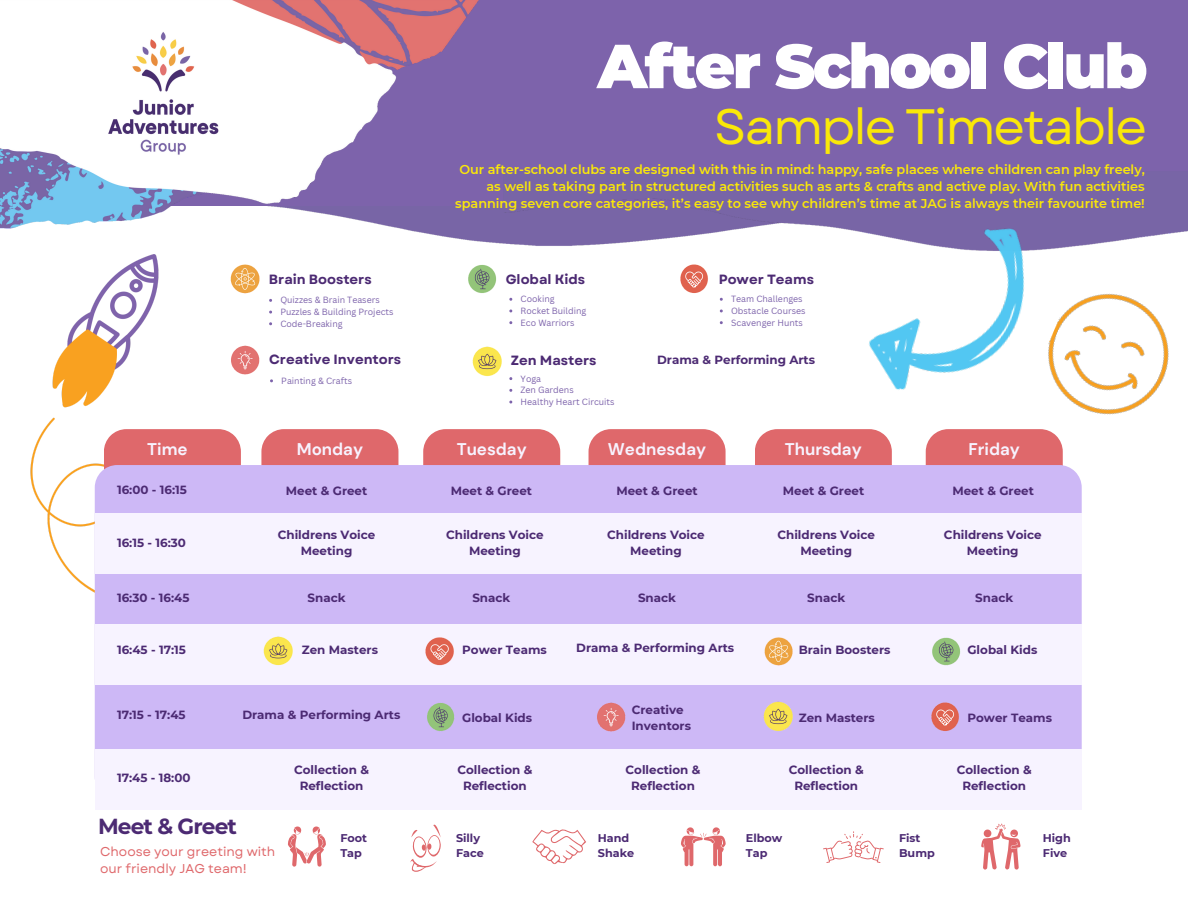
<style>
.page{position:relative;width:1188px;height:918px;background:#fff}
.page>*{position:absolute;margin:0;border:0;box-sizing:border-box;transform-origin:0 0}
.t1{font:900 62.1px "Montserrat";letter-spacing:-.04em;color:#fff}
.t2{font:49.65px "Garet";letter-spacing:-.04em;color:#fae809}
.t3{font:700 21.75px "Montserrat";letter-spacing:-.04em;color:#4c2a73}
.t4{font:700 16.95px "DM Sans";color:#f7f3ff}
.t5{font:700 13.35px "Garet";color:#4c2a73}
.t6{font:600 12.75px/17.1px "Montserrat";color:#fae809;text-align:right}
.t7{font:12.75px/17.1px "Garet";color:#df686b}
.t8{font:700 11.85px/15.9px "Montserrat";color:#4c2a73;text-align:center}
.t9{font:700 11.25px/15px "Montserrat";color:#4c2a73}
.t10{font:8.85px/11.7px "Canva Sans";color:#7d63ab}
</style>
<div class="page">
<img style="left:30px;top:254px;width:129px;height:351px">
<svg style="left:261px;top:429px;width:137px;height:36px;background:#e06f72"></svg>
<svg style="left:104px;top:429px;width:137px;height:36px;background:#e06f72"></svg>
<svg style="left:423px;top:429px;width:137px;height:36px;background:#e06f72"></svg>
<svg style="left:589px;top:429px;width:137px;height:36px;background:#e06f72"></svg>
<div style="left:926px;top:434px;width:137px;height:31px;background:#df686b"></div>
<div style="left:755px;top:429px;width:137px;height:36px;background:#df686b"></div>
<div style="left:95px;top:465px;width:987px;height:284px;background:#cdb8f6"></div>
<div style="left:95px;top:514px;width:987px;height:60px;background:#f7f3ff"></div>
<div style="left:95px;top:625px;width:987px;height:60px;background:#f7f3ff"></div>
<div style="left:95px;top:749px;width:987px;height:60px;background:#f7f3ff"></div>
<img style="left:263px;top:636px;width:30px;height:30px">
<img style="left:425px;top:637px;width:29px;height:29px">
<img style="left:424px;top:700px;width:33px;height:33px">
<img style="left:595px;top:700px;width:32px;height:33px">
<img style="left:764px;top:637px;width:29px;height:29px">
<img style="left:762px;top:700px;width:33px;height:33px">
<img style="left:932px;top:637px;width:29px;height:29px">
<img style="left:929px;top:700px;width:33px;height:33px">
<img style="left:230px;top:264px;width:30px;height:30px">
<img style="left:468px;top:264px;width:29px;height:29px">
<img style="left:231px;top:345px;width:29px;height:30px">
<img style="left:472px;top:346px;width:30px;height:31px">
<img style="left:680px;top:272px;width:28px;height:21px">
<svg style="left:288px;top:826px;width:38px;height:41px"></svg>
<svg style="left:681px;top:827px;width:45px;height:39px"></svg>
<svg style="left:410px;top:824px;width:31px;height:48px"></svg>
<svg style="left:532px;top:829px;width:54px;height:36px"></svg>
<svg style="left:823px;top:831px;width:61px;height:32px"></svg>
<svg style="left:981px;top:824px;width:40px;height:46px"></svg>
<img style="left:412px;top:206px;width:91px;height:38px">
<div style="left:0;top:0;width:1188px;height:206px;background:#7d63ab"></div>
<img style="left:0;top:0;width:479px;height:231px">
<img style="left:503px;top:198px;width:685px;height:74px">
<img style="left:1026px;top:262px;width:162px;height:185px">
<img style="left:841px;top:198px;width:209px;height:236px">
<h1 class="t1" style="left:597px;top:28px;width:552px">After School Club</h1>
<h2 class="t2" style="left:714px;top:91px;width:434px">Sample Timetable</h2>
<p class="t6" style="left:455px;top:161px;width:691px">Our after-school clubs are designed with this in mind: happy, safe places where children can play freely, as well as taking part in structured activities such as arts &amp; crafts and active play. With fun activities spanning seven core categories, it’s easy to see why children’s time at JAG is always their favourite time!</p>
<p class="t5" style="left:269px;top:270px;width:104px">Brain Boosters</p>
<p class="t5" style="left:506px;top:270px;width:81px">Global Kids</p>
<p class="t5" style="left:719px;top:270px;width:97px">Power Teams</p>
<p class="t10" style="left:280px;top:294px;width:115px">Quizzes &amp; Brain Teasers<br>Puzzles &amp; Building Projects<br>Code-Breaking</p>
<p class="t10" style="left:521px;top:293px;width:67px">Cooking<br>Rocket Building<br>Eco Warriors</p>
<p class="t10" style="left:731px;top:293px;width:76px">Team Challenges<br>Obstacle Courses<br>Scavenger Hunts</p>
<p class="t5" style="left:269px;top:350px;width:134px">Creative Inventors</p>
<p class="t5" style="left:511px;top:350px;width:87px">Zen Masters</p>
<p class="t8" style="left:657px;top:352px;width:159px">Drama &amp; Performing Arts</p>
<p class="t10" style="left:281px;top:375px;width:72px">Painting &amp; Crafts</p>
<p class="t10" style="left:521px;top:372px;width:95px">Yoga<br>Zen Gardens<br>Healthy Heart Circuits</p>
<h3 class="t4" style="left:147px;top:438px;width:42px">Time</h3>
<h3 class="t4" style="left:297px;top:438px;width:68px">Monday</h3>
<h3 class="t4" style="left:457px;top:438px;width:72px">Tuesday</h3>
<h3 class="t4" style="left:608px;top:438px;width:100px">Wednesday</h3>
<h3 class="t4" style="left:785px;top:438px;width:78px">Thursday</h3>
<h3 class="t4" style="left:969px;top:438px;width:53px">Friday</h3>
<p class="t8" style="left:117px;top:482px;width:71px">16:00 - 16:15</p>
<p class="t8" style="left:286px;top:483px;width:83px">Meet &amp; Greet</p>
<p class="t8" style="left:278px;top:527px;width:99px">Childrens Voice<br>Meeting</p>
<p class="t8" style="left:308px;top:590px;width:40px">Snack</p>
<p class="t8" style="left:472px;top:590px;width:40px">Snack</p>
<p class="t8" style="left:638px;top:590px;width:40px">Snack</p>
<p class="t8" style="left:807px;top:590px;width:40px">Snack</p>
<p class="t8" style="left:975px;top:590px;width:40px">Snack</p>
<p class="t8" style="left:451px;top:483px;width:83px">Meet &amp; Greet</p>
<p class="t8" style="left:616px;top:483px;width:83px">Meet &amp; Greet</p>
<p class="t8" style="left:783px;top:483px;width:83px">Meet &amp; Greet</p>
<p class="t8" style="left:952px;top:483px;width:83px">Meet &amp; Greet</p>
<p class="t8" style="left:446px;top:527px;width:99px">Childrens Voice<br>Meeting</p>
<p class="t8" style="left:607px;top:527px;width:99px">Childrens Voice<br>Meeting</p>
<p class="t8" style="left:777px;top:527px;width:99px">Childrens Voice<br>Meeting</p>
<p class="t8" style="left:944px;top:527px;width:99px">Childrens Voice<br>Meeting</p>
<p class="t8" style="left:117px;top:535px;width:70px">16:15 - 16:30</p>
<p class="t8" style="left:117px;top:590px;width:74px">16:30 - 16:45</p>
<p class="t8" style="left:117px;top:642px;width:70px">16:45 - 17:15</p>
<p class="t8" style="left:117px;top:707px;width:70px">17:15 - 17:45</p>
<p class="t8" style="left:117px;top:770px;width:75px">17:45 - 18:00</p>
<p class="t8" style="left:302px;top:642px;width:78px">Zen Masters</p>
<p class="t8" style="left:242px;top:707px;width:159px">Drama &amp; Performing Arts</p>
<p class="t8" style="left:462px;top:642px;width:86px">Power Teams</p>
<p class="t8" style="left:576px;top:640px;width:159px">Drama &amp; Performing Arts</p>
<p class="t8" style="left:462px;top:709px;width:71px">Global Kids</p>
<p class="t8" style="left:632px;top:702px;width:61px;text-align:left">Creative<br>Inventors</p>
<p class="t8" style="left:799px;top:642px;width:93px">Brain Boosters</p>
<p class="t8" style="left:799px;top:709px;width:78px">Zen Masters</p>
<p class="t8" style="left:967px;top:642px;width:71px">Global Kids</p>
<p class="t8" style="left:967px;top:709px;width:86px">Power Teams</p>
<p class="t8" style="left:294px;top:762px;width:76px">Collection &amp;<br>Reflection</p>
<p class="t8" style="left:457px;top:762px;width:76px">Collection &amp;<br>Reflection</p>
<p class="t8" style="left:626px;top:762px;width:76px">Collection &amp;<br>Reflection</p>
<p class="t8" style="left:957px;top:762px;width:76px">Collection &amp;<br>Reflection</p>
<p class="t8" style="left:789px;top:762px;width:76px">Collection &amp;<br>Reflection</p>
<h3 class="t3" style="left:98px;top:813px;width:140px">Meet &amp; Greet</h3>
<p class="t7" style="left:100px;top:843px;width:177px">Choose your greeting with our friendly JAG team!</p>
<p class="t9" style="left:456px;top:830px;width:29px">Silly<br>Face</p>
<p class="t9" style="left:598px;top:830px;width:38px">Hand<br>Shake</p>
<p class="t9" style="left:899px;top:830px;width:37px">Fist<br>Bump</p>
<p class="t9" style="left:1043px;top:830px;width:30px">High<br>Five</p>
<p class="t9" style="left:340px;top:830px;width:28px">Foot<br>Tap</p>
<p class="t9" style="left:746px;top:830px;width:38px">Elbow<br>Tap</p>
</div>
